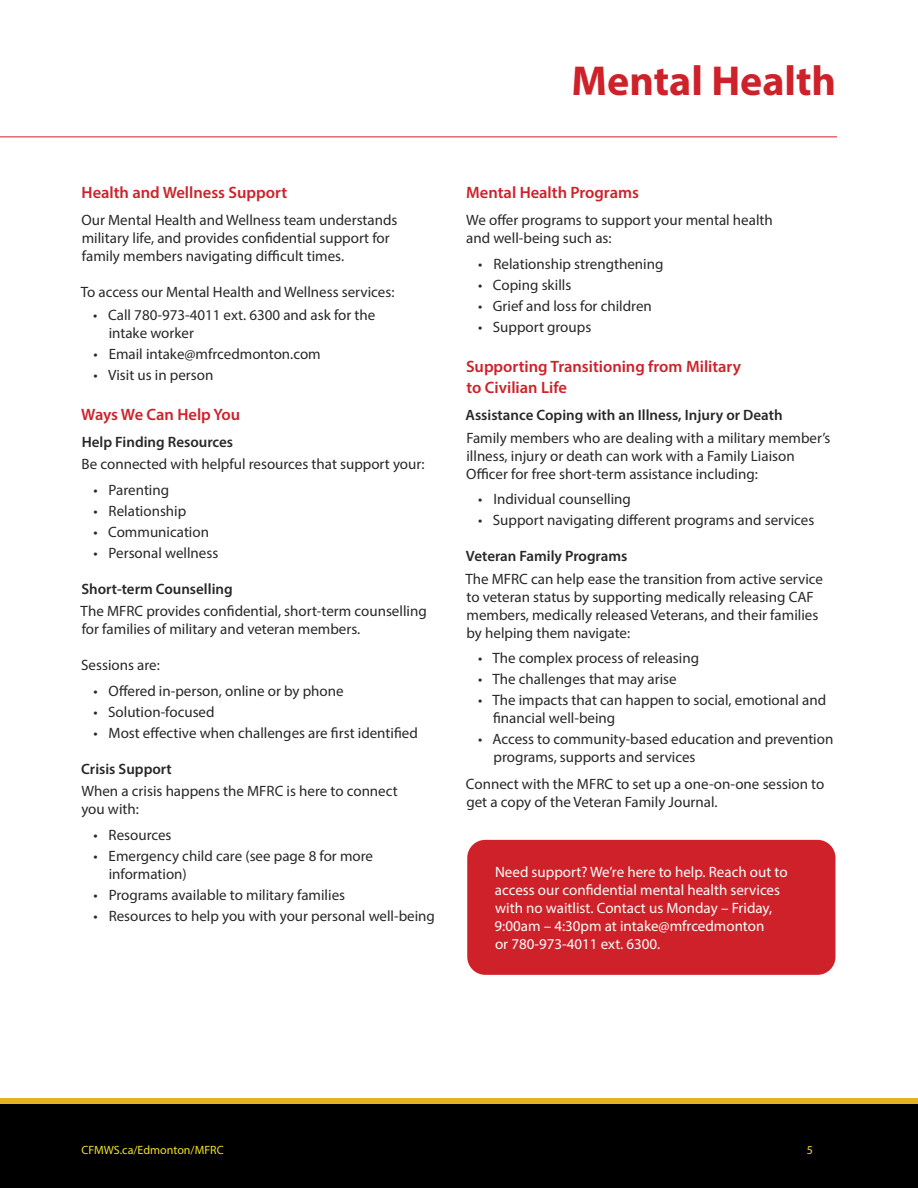
<style>
.page{position:relative;width:918px;height:1188px;background:#fff}
.page>*{position:absolute;margin:0;border:0;box-sizing:border-box;transform-origin:0 0}
.t1{font:700 42px "Myriad Pro";color:#ce2129}
.t2{font:600 16.5px/21.6px "Myriad Pro";color:#ce2129}
.t3{font:15px/18px "Myriad Pro";color:#292829}
.t4{font:15px/18px "Myriad Pro";color:#fff}
.t5{font:600 15px "Myriad Pro";color:#292829}
.t6{font:12px "Myriad Pro";color:#f4e221}
</style>
<div class="page">
<div style="left:0;top:1099px;width:918px;height:5px;background:#e3b324"></div>
<div style="left:0;top:1104px;width:918px;height:84px;background:#000"></div>
<hr style="left:0;top:136px;width:837px;height:1px;background:#ce2129">
<div style="left:467px;top:840px;width:369px;height:135px;background:#ce2129;border-radius:18px"></div>
<h1 class="t1" style="left:572px;top:54px;width:266px">Mental Health</h1>
<p class="t2" style="left:82px;top:182px;width:207px">Health and Wellness Support</p>
<p class="t3" style="left:81px;top:211px;width:318px">Our Mental Health and Wellness team understands military life, and provides confidential support for family members navigating difficult times.</p>
<p class="t3" style="left:81px;top:283px;width:315px">To access our Mental Health and Wellness services:</p>
<p class="t3" style="left:109px;top:306px;width:268px;text-indent:-16px">• Call 780-973-4011 ext. 6300 and ask for the intake worker</p>
<p class="t3" style="left:93px;top:345px;width:229px">• Email intake@mfrcedmonton.com</p>
<p class="t3" style="left:93px;top:366px;width:121px">• Visit us in person</p>
<p class="t2" style="left:81px;top:403px;width:160px">Ways We Can Help You</p>
<p class="t5" style="left:82px;top:432px;width:153px">Help Finding Resources</p>
<p class="t3" style="left:82px;top:455px;width:344px">Be connected with helpful resources that support your:</p>
<p class="t3" style="left:93px;top:480px;width:77px">• Parenting</p>
<p class="t3" style="left:93px;top:501px;width:94px">• Relationship</p>
<p class="t3" style="left:93px;top:522px;width:117px">• Communication</p>
<p class="t3" style="left:93px;top:543px;width:126px">• Personal wellness</p>
<p class="t5" style="left:81px;top:579px;width:153px">Short-term Counselling</p>
<p class="t3" style="left:81px;top:602px;width:348px">The MFRC provides confidential, short-term counselling for families of military and veteran members.</p>
<p class="t3" style="left:81px;top:656px;width:80px">Sessions are:</p>
<p class="t3" style="left:93px;top:681px;width:252px">• Offered in-person, online or by phone</p>
<p class="t3" style="left:93px;top:702px;width:123px">• Solution-focused</p>
<p class="t3" style="left:93px;top:723px;width:326px">• Most effective when challenges are first identified</p>
<p class="t5" style="left:81px;top:759px;width:92px">Crisis Support</p>
<p class="t3" style="left:81px;top:782px;width:318px">When a crisis happens the MFRC is here to connect you with:</p>
<p class="t3" style="left:93px;top:825px;width:80px">• Resources</p>
<p class="t3" style="left:109px;top:846px;width:266px;text-indent:-15px">• Emergency child care (see page 8 for more information)</p>
<p class="t3" style="left:93px;top:885px;width:253px">• Programs available to military families</p>
<p class="t3" style="left:93px;top:906px;width:343px">• Resources to help you with your personal well-being</p>
<p class="t2" style="left:466px;top:182px;width:174px">Mental Health Programs</p>
<p class="t3" style="left:466px;top:211px;width:308px">We offer programs to support your mental health and well-being such as:</p>
<p class="t3" style="left:478px;top:255px;width:187px">• Relationship strengthening</p>
<p class="t3" style="left:478px;top:276px;width:95px">• Coping skills</p>
<p class="t3" style="left:478px;top:297px;width:175px">• Grief and loss for children</p>
<p class="t3" style="left:478px;top:318px;width:115px">• Support groups</p>
<p class="t2" style="left:466px;top:355px;width:277px">Supporting Transitioning from Military to Civilian Life</p>
<p class="t5" style="left:466px;top:406px;width:319px">Assistance Coping with an Illness, Injury or Death</p>
<p class="t3" style="left:466px;top:428px;width:366px">Family members who are dealing with a military member’s illness, injury or death can work with a Family Liaison<br>Officer for free short-term assistance including:</p>
<p class="t3" style="left:478px;top:490px;width:154px">• Individual counselling</p>
<p class="t3" style="left:478px;top:511px;width:338px">• Support navigating different programs and services</p>
<p class="t5" style="left:466px;top:547px;width:163px">Veteran Family Programs</p>
<p class="t3" style="left:465px;top:569px;width:359px">The MFRC can help ease the transition from active service to veteran status by supporting medically releasing CAF members, medically released Veterans, and their families by helping them navigate:</p>
<p class="t3" style="left:478px;top:649px;width:222px">• The complex process of releasing</p>
<p class="t3" style="left:478px;top:670px;width:200px">• The challenges that may arise</p>
<p class="t3" style="left:493px;top:691px;width:335px;text-indent:-15px">• The impacts that can happen to social, emotional and financial well-being</p>
<p class="t3" style="left:494px;top:730px;width:341px;text-indent:-15px">• Access to community-based education and prevention programs, supports and services</p>
<p class="t3" style="left:466px;top:775px;width:360px">Connect with the MFRC to set up a one-on-one session to get a copy of the Veteran Family Journal.</p>
<p class="t4" style="left:495px;top:863px;width:295px">Need support? We’re here to help. Reach out to access our confidential mental health services with no waitlist. Contact us Monday – Friday, 9:00am – 4:30pm at intake@mfrcedmonton<br>or 780-973-4011 ext. 6300.</p>
<p class="t6" style="left:82px;top:1143px;width:144px">CFMWS.ca/Edmonton/MFRC</p>
<p class="t6" style="left:807px;top:1143px;width:8px">5</p>
</div>
